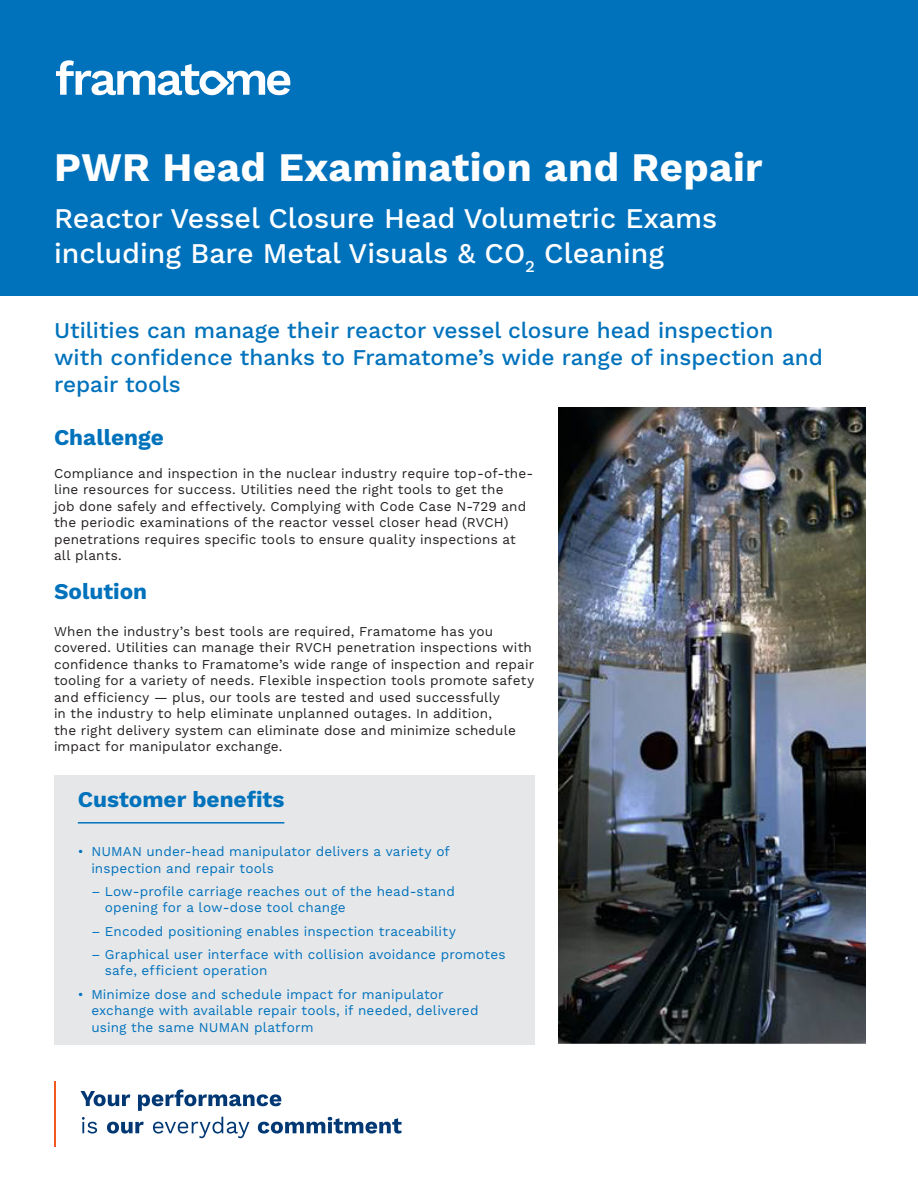
<style>
.page{position:relative;width:918px;height:1188px;background:#fff}
.page>*{position:absolute;margin:0;border:0;box-sizing:border-box;transform-origin:0 0}
.t1{font:700 40.5px "Work Sans";letter-spacing:.01em;color:#fff}
.subtitle{font:500 28.5px/34.2px "Work Sans";color:#fff}
.challenge-Solution{font:500 22.5px/27px "Work Sans";color:#0072bc}
.challenge-Solution-2{font:700 22.5px "Work Sans";color:#0072bc}
.benefit{font:700 22.5px "Work Sans";color:#0072bc}
.copy_text{font:13.5px/16.5px "Work Sans";letter-spacing:.01em;color:#231f20}
.t2{font:13.5px/16.5px "Work Sans";letter-spacing:.01em;color:#0072bc}
</style>
<div class="page">
<div style="left:0;top:0;width:918px;height:296px;background:#0072bc"></div>
<svg style="left:56px;top:60px;width:234px;height:35px"></svg>
<svg style="left:80px;top:1091px;width:50px;height:15px"></svg>
<svg style="left:138px;top:1089px;width:143px;height:22px"></svg>
<svg style="left:82px;top:1117px;width:15px;height:17px"></svg>
<svg style="left:107px;top:1122px;width:37px;height:12px"></svg>
<svg style="left:153px;top:1117px;width:96px;height:21px"></svg>
<svg style="left:258px;top:1117px;width:144px;height:17px"></svg>
<hr style="left:54px;top:1081px;width:2px;height:66px;background:#f15921">
<div style="left:54px;top:775px;width:480px;height:270px;background:#e6e7e9"></div>
<hr style="left:78px;top:822px;width:206px;height:2px;background:#0072bc">
<img style="left:558px;top:408px;width:307px;height:637px">
<p class="t1" style="left:54px;top:144px;width:710px">PWR Head Examination and Repair</p>
<p class="subtitle" style="left:54px;top:203px;width:665px">Reactor Vessel Closure Head Volumetric Exams including Bare Metal Visuals &amp; CO<sub>2</sub> Cleaning</p>
<p class="challenge-Solution" style="left:54px;top:318px;width:770px">Utilities can manage their reactor vessel closure head inspection with confidence thanks to Framatome’s wide range of inspection and repair tools</p>
<p class="challenge-Solution-2" style="left:54px;top:424px;width:111px">Challenge</p>
<p class="copy_text" style="left:54px;top:465px;width:481px">Compliance and inspection in the nuclear industry require top-of-the&shy;line resources for success. Utilities need the right tools to get the<br>job done safely and effectively. Complying with Code Case N-729 and the periodic examinations of the reactor vessel closer head (RVCH) penetrations requires specific tools to ensure quality inspections at all plants.</p>
<p class="challenge-Solution-2" style="left:54px;top:578px;width:95px">Solution</p>
<p class="copy_text" style="left:54px;top:623px;width:482px">When the industry’s best tools are required, Framatome has you covered. Utilities can manage their RVCH penetration inspections with confidence thanks to Framatome’s wide range of inspection and repair tooling for a variety of needs. Flexible inspection tools promote safety and efficiency — plus, our tools are tested and used successfully<br>in the industry to help eliminate unplanned outages. In addition,<br>the right delivery system can eliminate dose and minimize schedule impact for manipulator exchange.</p>
<p class="benefit" style="left:78px;top:786px;width:208px">Customer benefits</p>
<p class="t2" style="left:91px;top:844px;width:360px;text-indent:-14px">• NUMAN under-head manipulator delivers a variety of inspection and repair tools</p>
<p class="t2" style="left:105px;top:884px;width:352px;text-indent:-14px">– Low-profile carriage reaches out of the head-stand opening for a low-dose tool change</p>
<p class="t2" style="left:91px;top:923px;width:366px">– Encoded positioning enables inspection traceability</p>
<p class="t2" style="left:105px;top:947px;width:402px;text-indent:-14px">– Graphical user interface with collision avoidance promotes safe, efficient operation</p>
<p class="t2" style="left:91px;top:986px;width:389px;text-indent:-14px">• Minimize dose and schedule impact for manipulator exchange with available repair tools, if needed, delivered using the same NUMAN platform</p>
</div>
